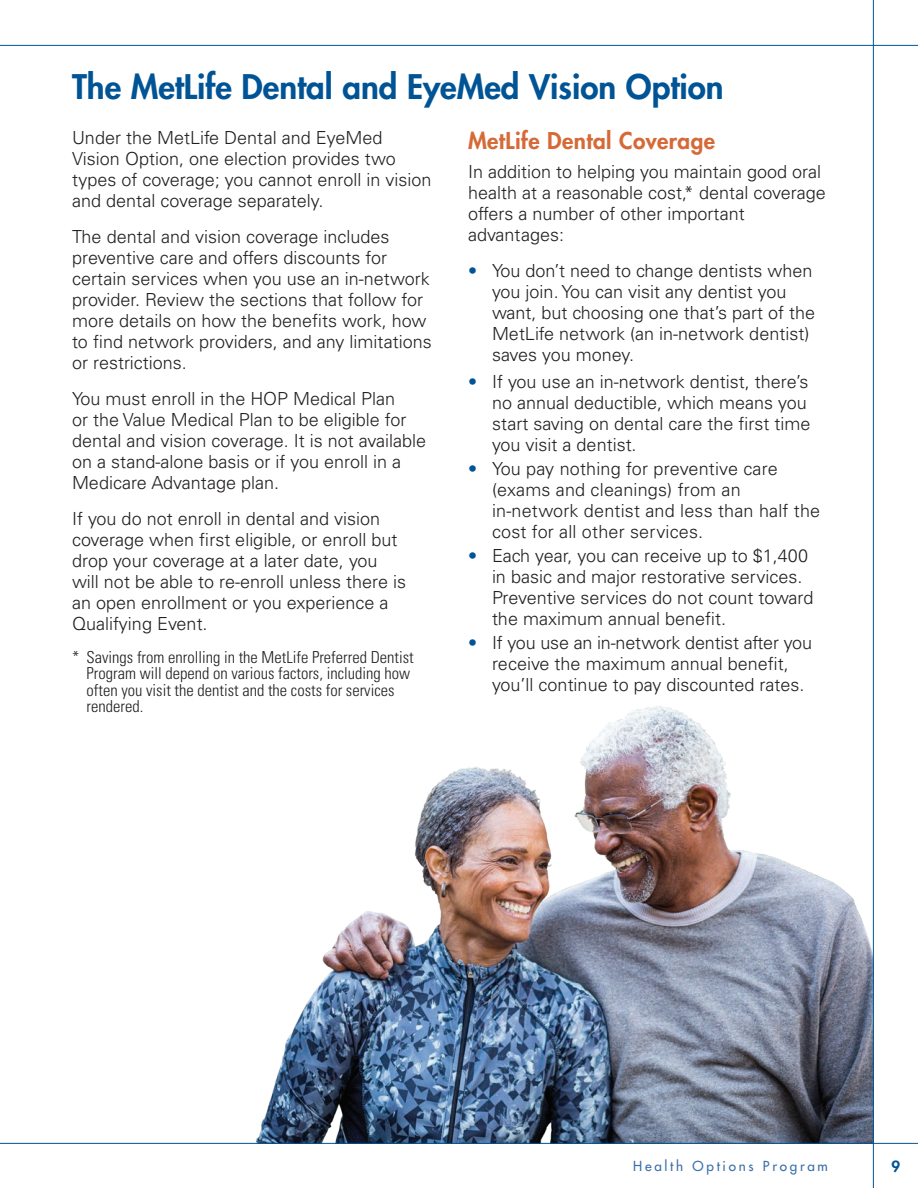
<style>
.page{position:relative;width:918px;height:1188px;background:#fff}
.page>*{position:absolute;margin:0;border:0;box-sizing:border-box;transform-origin:0 0}
.CK_A_head{font:800 33px "Futura Std";color:#005495}
.CK_B_head{font:800 22.5px "Futura Std";letter-spacing:.02em;color:#d56a37}
.CK_Body{font:300 18px/21px "Univers LT Std";color:#231f20}
.Chart_Ft_note{font:300 condensed 16.5px/16.5px "Univers LT Std";color:#231f20}
.t1{font:800 15px "Futura Std";color:#005495}
.t2{font:500 13.5px "Futura Std";letter-spacing:.2em;color:#3a6fa9}
.s1{color:#005495}
</style>
<div class="page">
<img style="left:212px;top:704px;width:661px;height:439px">
<hr style="left:0;top:45px;width:918px;height:1px;background:#005495">
<hr style="left:873px;top:0;width:1px;height:1188px;background:#005495">
<hr style="left:0;top:1143px;width:918px;height:1px;background:#005495">
<h1 class="CK_A_head" style="left:72px;top:66px;width:653px">The MetLife Dental and EyeMed Vision Option</h1>
<p class="CK_Body" style="left:72px;top:127px;width:361px">Under the MetLife Dental and EyeMed Vision Option, one election provides two types of coverage; you cannot enroll in vision and dental coverage separately.</p>
<p class="CK_Body" style="left:72px;top:226px;width:361px">The dental and vision coverage includes preventive care and offers discounts for certain services when you use an in-network provider. Review the sections that follow for more details on how the benefits work, how to find network providers, and any limitations or restrictions.</p>
<p class="CK_Body" style="left:72px;top:388px;width:356px">You must enroll in the HOP Medical Plan<br>or the Value Medical Plan to be eligible for dental and vision coverage. It is not available on a stand-alone basis or if you enroll in a Medicare Advantage plan.</p>
<p class="CK_Body" style="left:72px;top:508px;width:336px">If you do not enroll in dental and vision coverage when first eligible, or enroll but drop your coverage at a later date, you will not be able to re-enroll unless there is an open enrollment or you experience a Qualifying Event.</p>
<h2 class="CK_B_head" style="left:468px;top:127px;width:249px">MetLife Dental Coverage</h2>
<p class="CK_Body" style="left:468px;top:161px;width:359px">In addition to helping you maintain good oral health at a reasonable cost,* dental coverage offers a number of other important advantages:</p>
<p class="CK_Body" style="left:492px;top:260px;width:325px;text-indent:-24px"><span class="s1">•</span> You don’t need to change dentists when you join. You can visit any dentist you want, but choosing one that’s part of the MetLife network (an in-network dentist) saves you money.</p>
<p class="CK_Body" style="left:492px;top:371px;width:320px;text-indent:-24px"><span class="s1">•</span> If you use an in-network dentist, there’s no annual deductible, which means you start saving on dental care the first time you visit a dentist.</p>
<p class="CK_Body" style="left:492px;top:458px;width:330px;text-indent:-24px"><span class="s1">•</span> You pay nothing for preventive care (exams and cleanings) from an in-network dentist and less than half the cost for all other services.</p>
<p class="CK_Body" style="left:492px;top:545px;width:323px;text-indent:-24px"><span class="s1">•</span> Each year, you can receive up to $1,400 in basic and major restorative services.<br>Preventive services do not count toward the maximum annual benefit.</p>
<p class="CK_Body" style="left:492px;top:632px;width:322px;text-indent:-24px"><span class="s1">•</span> If you use an in-network dentist after you receive the maximum annual benefit, you’ll continue to pay discounted rates.</p>
<p class="Chart_Ft_note" style="left:87px;top:649px;width:329px;text-indent:-15px">* Savings from enrolling in the MetLife Preferred Dentist Program will depend on various factors, including how often you visit the dentist and the costs for services rendered.</p>
<p class="t2" style="left:633px;top:1158px;width:196px">Health Options Program</p>
<p class="t1" style="left:892px;top:1157px;width:10px">9</p>
</div>
